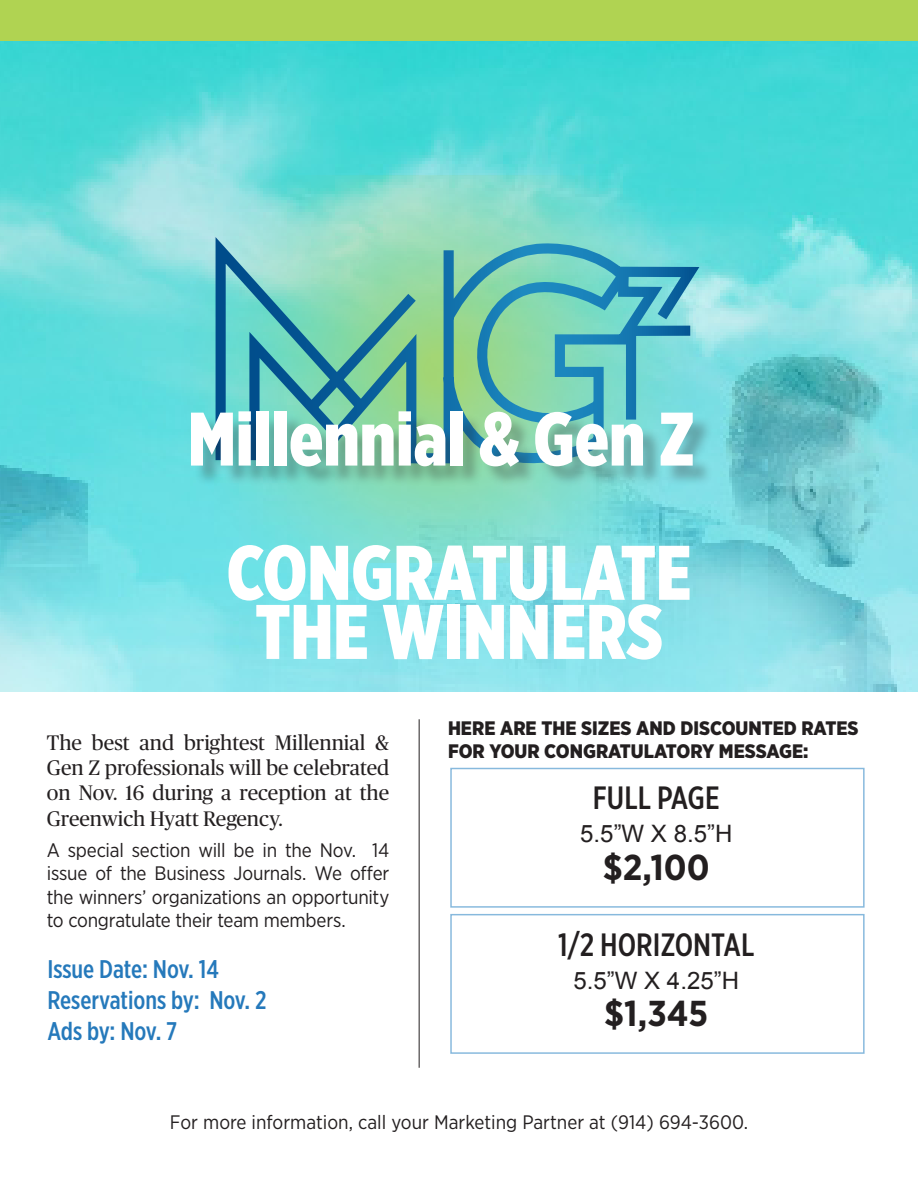
<style>
.page{position:relative;width:918px;height:1188px;background:#fff}
.page>*{position:absolute;margin:0;border:0;box-sizing:border-box;transform-origin:0 0}
.t1{font:700 84.9px "Gotham X Narrow";letter-spacing:-.01em;color:#fff}
.t2{font:900 77.25px "Gotham X Narrow";color:#fff}
.t3{font:900 75.6px "Gotham X Narrow";color:#fff}
.t4{font:700 36px "Gotham Narrow";color:#231f20}
.t5{font:500 32.25px "Gotham X Narrow";color:#231f20}
.t6{font:500 25.5px "Gotham X Narrow";color:#2579bb}
.t7{font:24px "Arial";color:#231f20}
.t8{font:21px/25.2px "Publico Headline";color:#231f20;text-align:justify}
.t9{font:19.5px/23.4px "Gotham Narrow";letter-spacing:-.01em;color:#231f20;text-align:justify}
.t10{font:900 19.5px/23.4px "Gotham Narrow";color:#231f20}
</style>
<div class="page">
<hr style="left:419px;top:719px;width:1px;height:349px;background:#231f20">
<img style="left:0;top:40px;width:918px;height:651px">
<svg style="left:94px;top:176px;width:690px;height:387px;background:#75dbd8"></svg>
<div style="left:0;top:0;width:918px;height:40px;background:#b0d352"></div>
<svg style="left:210px;top:224px;width:499px;height:190px;background:#6fc3b6"></svg>
<div style="left:194px;top:414px;width:520px;height:73px;background:#231f20;opacity:.29"></div>
<p class="t3" style="left:188px;top:392px;width:508px">Millennial &amp; Gen Z</p>
<p class="t1" style="left:214px;top:509px;width:500px">CONGRATULATE</p>
<p class="t1" style="left:245px;top:575px;width:438px">THE WINNERS</p>
<p class="t2" style="left:227px;top:524px;width:466px">CONGRATULATE</p>
<p class="t2" style="left:255px;top:583px;width:409px">THE WINNERS</p>
<p class="t8" style="left:47px;top:729px;width:344px">The best and brightest Millennial &amp; Gen Z professionals will be celebrated on Nov. 16 during a reception at the Greenwich Hyatt Regency.</p>
<p class="t9" style="left:47px;top:838px;width:344px">A special section will be in the Nov. 14 issue of the Business Journals. We offer the winners’ organizations an opportunity to congratulate their team members.</p>
<p class="t6" style="left:47px;top:953px;width:173px">Issue Date: Nov. 14</p>
<p class="t6" style="left:47px;top:984px;width:221px">Reservations by: Nov. 2</p>
<p class="t6" style="left:47px;top:1015px;width:131px">Ads by: Nov. 7</p>
<p class="t10" style="left:448px;top:716px;width:412px">HERE ARE THE SIZES AND DISCOUNTED RATES<br>FOR YOUR CONGRATULATORY MESSAGE:</p>
<p class="t5" style="left:593px;top:779px;width:128px">FULL PAGE</p>
<p class="t7" style="left:580px;top:818px;width:154px">5.5”W X 8.5”H</p>
<p class="t4" style="left:603px;top:844px;width:108px">$2,100</p>
<p class="t5" style="left:558px;top:925px;width:198px">1/2 HORIZONTAL</p>
<p class="t7" style="left:574px;top:965px;width:167px">5.5”W X 4.25”H</p>
<p class="t4" style="left:604px;top:990px;width:106px">$1,345</p>
<p class="t9" style="left:170px;top:1110px;width:580px">For more information, call your Marketing Partner at (914) 694-3600.</p>
</div>
